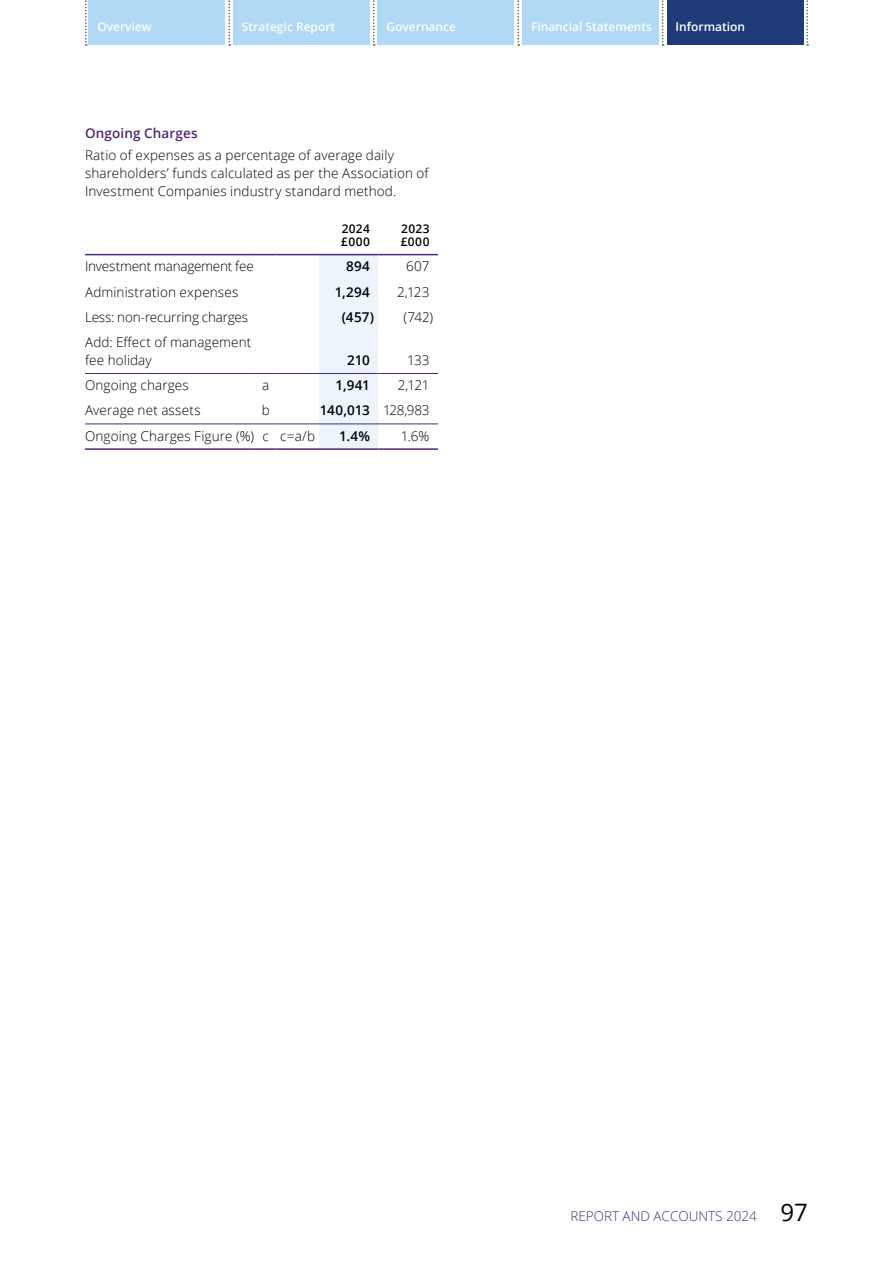
<style>
.page{position:relative;width:893px;height:1263px;background:#fff}
.page>*{position:absolute;margin:0;border:0;box-sizing:border-box;transform-origin:0 0}
.Table_text{font:300 13.5px/18px "Open Sans";letter-spacing:.005em;color:#000}
.Main_Text{font:300 13.5px/18px "Open Sans";letter-spacing:.01em;color:#000}
.Table_text-2{font:300 13.5px "Open Sans";letter-spacing:-.015em;color:#000}
.Table_text-3{font:600 13.5px "Open Sans";letter-spacing:.01em;color:#000}
.t1{font:300 13.5px "Open Sans";color:#4f2777}
.Notes_Head_1{font:600 13.5px "Open Sans";letter-spacing:.01em;color:#4f2777}
.Side_tabs_current{font:600 12px "Open Sans";color:#fff}
.Table_heads{font:600 12px "Open Sans";letter-spacing:.03em;color:#000}
.s1{font-weight:400;font-size:24px;color:#000}
</style>
<div class="page">
<div style="left:89px;top:0;width:136px;height:45px;background:#afd9f5"></div>
<svg style="left:85px;top:0;width:2px;height:46px"></svg>
<div style="left:233px;top:0;width:136px;height:45px;background:#afd9f5"></div>
<svg style="left:228px;top:0;width:2px;height:46px"></svg>
<svg style="left:373px;top:0;width:2px;height:46px"></svg>
<svg style="left:517px;top:0;width:2px;height:46px"></svg>
<svg style="left:662px;top:0;width:2px;height:46px"></svg>
<svg style="left:806px;top:0;width:2px;height:46px"></svg>
<div style="left:378px;top:0;width:136px;height:45px;background:#afd9f5"></div>
<div style="left:667px;top:0;width:136px;height:45px;background:#1f3b78"></div>
<div style="left:522px;top:0;width:136px;height:45px;background:#afd9f5"></div>
<div style="left:319px;top:255px;width:59px;height:193px;background:#edf5fc"></div>
<hr style="left:85px;top:254px;width:170px;height:1px;background:#4f2777">
<svg style="left:255px;top:254px;width:21px;height:1px"></svg>
<hr style="left:276px;top:254px;width:43px;height:1px;background:#4f2777">
<hr style="left:319px;top:254px;width:59px;height:1px;background:#4f2777">
<hr style="left:85px;top:373px;width:170px;height:1px;background:#4f2777">
<svg style="left:255px;top:373px;width:21px;height:1px"></svg>
<hr style="left:276px;top:373px;width:43px;height:1px;background:#4f2777">
<hr style="left:319px;top:373px;width:59px;height:1px;background:#4f2777">
<hr style="left:378px;top:373px;width:60px;height:1px;background:#4f2777">
<hr style="left:85px;top:423px;width:170px;height:1px;background:#4f2777">
<svg style="left:255px;top:423px;width:21px;height:1px"></svg>
<hr style="left:276px;top:423px;width:43px;height:1px;background:#4f2777">
<hr style="left:319px;top:423px;width:59px;height:1px;background:#4f2777">
<hr style="left:378px;top:423px;width:60px;height:1px;background:#4f2777">
<hr style="left:85px;top:448px;width:170px;height:2px;background:#4f2777">
<hr style="left:255px;top:448px;width:21px;height:2px;background:#4f2777">
<hr style="left:276px;top:448px;width:43px;height:2px;background:#4f2777">
<hr style="left:319px;top:448px;width:59px;height:2px;background:#4f2777">
<hr style="left:378px;top:448px;width:60px;height:2px;background:#4f2777">
<hr style="left:378px;top:254px;width:60px;height:1px;background:#4f2777">
<p class="Side_tabs_current" style="left:97px;top:18px;width:56px">Overview</p>
<p class="Side_tabs_current" style="left:242px;top:18px;width:95px">Strategic Report</p>
<p class="Side_tabs_current" style="left:386px;top:18px;width:71px">Governance</p>
<p class="Side_tabs_current" style="left:531px;top:18px;width:123px">Financial Statements</p>
<p class="Side_tabs_current" style="left:675px;top:18px;width:71px">Information</p>
<p class="Notes_Head_1" style="left:85px;top:124px;width:114px">Ongoing Charges</p>
<p class="Main_Text" style="left:85px;top:146px;width:345px">Ratio of expenses as a percentage of average daily shareholders’ funds calculated as per the Association of<br>Investment Companies industry standard method.</p>
<p class="Table_heads" style="left:342px;top:220px;width:30px">2024</p>
<p class="Table_heads" style="left:341px;top:233px;width:30px">£000</p>
<p class="Table_heads" style="left:401px;top:220px;width:30px">2023</p>
<p class="Table_heads" style="left:401px;top:233px;width:30px">£000</p>
<p class="Table_text-2" style="left:85px;top:257px;width:170px">Investment management fee</p>
<p class="Table_text-3" style="left:346px;top:257px;width:25px">894</p>
<p class="Table_text" style="left:406px;top:257px;width:25px">607</p>
<p class="Table_text" style="left:85px;top:282px;width:155px">Administration expenses</p>
<p class="Table_text-3" style="left:335px;top:282px;width:37px">1,294</p>
<p class="Table_text" style="left:397px;top:282px;width:34px">2,123</p>
<p class="Table_text-2" style="left:85px;top:308px;width:165px">Less: non-recurring charges</p>
<p class="Table_text-3" style="left:342px;top:308px;width:34px">(457)</p>
<p class="Table_text" style="left:403px;top:307px;width:31px">(742)</p>
<p class="Table_text" style="left:85px;top:333px;width:168px">Add: Effect of management fee holiday</p>
<p class="Table_text-3" style="left:347px;top:351px;width:24px">210</p>
<p class="Table_text" style="left:407px;top:351px;width:24px">133</p>
<p class="Table_text" style="left:85px;top:376px;width:105px">Ongoing charges</p>
<p class="Table_text" style="left:262px;top:376px;width:9px">a</p>
<p class="Table_text-3" style="left:336px;top:376px;width:36px">1,941</p>
<p class="Table_text" style="left:398px;top:376px;width:33px">2,121</p>
<p class="Table_text" style="left:85px;top:401px;width:117px">Average net assets</p>
<p class="Table_text" style="left:262px;top:401px;width:10px">b</p>
<p class="Table_text-3" style="left:320px;top:401px;width:52px">140,013</p>
<p class="Table_text" style="left:383px;top:401px;width:48px">128,983</p>
<p class="Table_text" style="left:85px;top:426px;width:171px">Ongoing Charges Figure (%)</p>
<p class="Table_text" style="left:263px;top:426px;width:8px">c</p>
<p class="Table_text" style="left:280px;top:426px;width:37px">c=a/b</p>
<p class="Table_text-3" style="left:339px;top:426px;width:32px">1.4%</p>
<p class="Table_text" style="left:401px;top:426px;width:30px">1.6%</p>
<p class="t1" style="left:570px;top:1206px;width:239px">REPORT AND ACCOUNTS 2024 <span class="s1">97</span></p>
</div>
